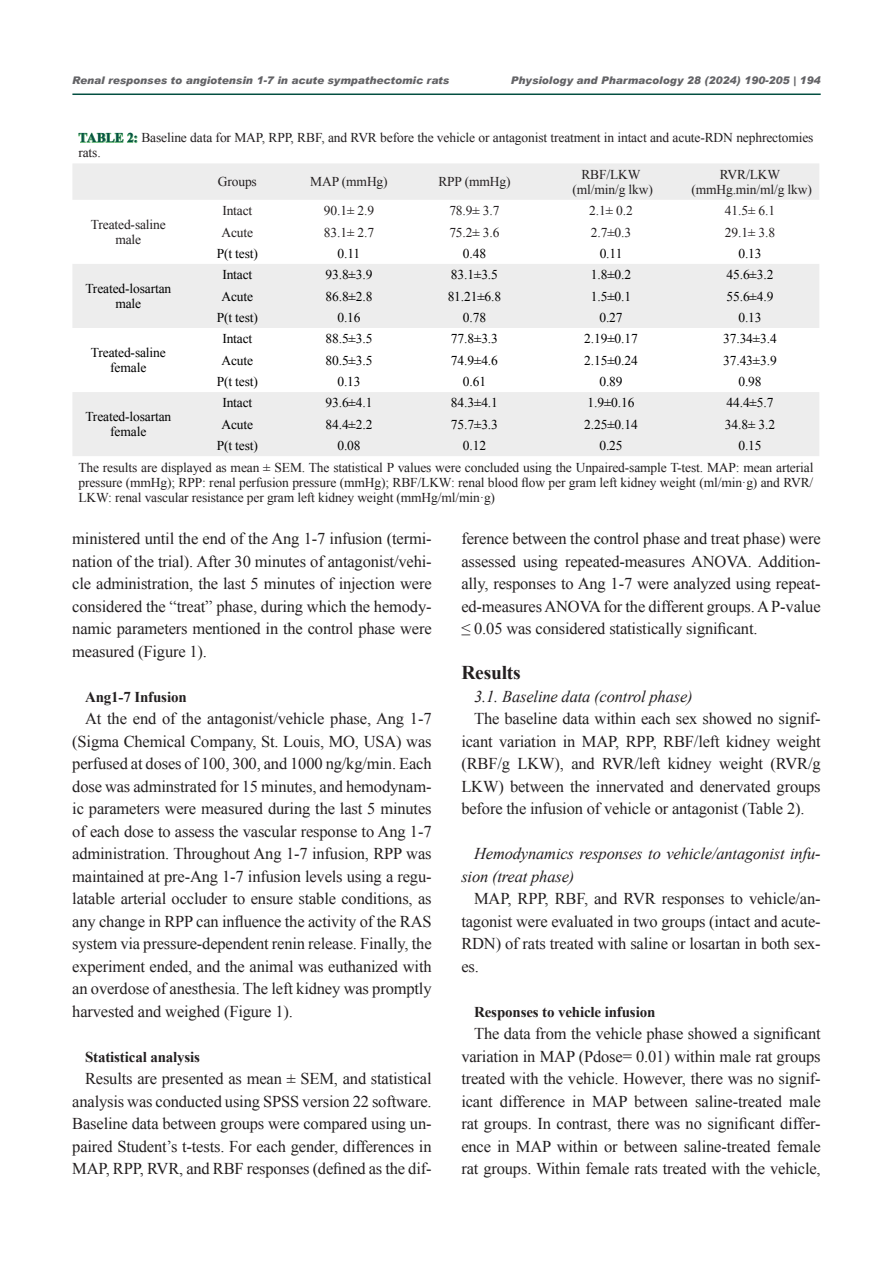
<style>
.page{position:relative;width:893px;height:1263px;background:#fff}
.page>*{position:absolute;margin:0;border:0;box-sizing:border-box;transform-origin:0 0}
.new_mant_style{font:700 19.5px "Times New Roman";letter-spacing:-.01em;color:#231f20}
.new_mant_style-2{font:16.5px/22.5px "Times New Roman";letter-spacing:-.01em;color:#231f20;text-align:justify}
.new_mant_style-3{font:italic 16.5px/22.5px "Times New Roman";letter-spacing:-.01em;color:#231f20}
.new_mant_style-4{font:700 15px "Times New Roman";letter-spacing:-.01em;color:#231f20}
.Table{font:13.5px/15px "Times New Roman";letter-spacing:-.01em;color:#231f20}
.Table-2{font:13.5px/15px "Times New Roman";letter-spacing:-.01em;color:#000;text-align:center}
.titr{font:italic 900 10.5px "Arial";color:#636366}
.s1{font-weight:700;color:#73bf80}
</style>
<div class="page">
<svg style="left:72px;top:163px;width:747px;height:293px;fill:#ededed"></svg>
<hr style="left:72px;top:94px;width:749px;height:1px;background:#034f41">
<p class="titr" style="left:72px;top:74px;width:379px">Renal responses to angiotensin 1-7 in acute sympathectomic rats</p>
<p class="titr" style="left:511px;top:74px;width:311px">Physiology and Pharmacology 28 (2024) 190-205 | 194</p>
<p class="Table" style="left:78px;top:130px;width:736px"><span class="s1">TABLE 2:</span> Baseline data for MAP, RPP, RBF, and RVR before the vehicle or antagonist treatment in intact and acute-RDN nephrectomies rats.</p>
<p class="Table" style="left:218px;top:174px;width:41px">Groups</p>
<p class="Table" style="left:310px;top:174px;width:79px">MAP (mmHg)</p>
<p class="Table" style="left:438px;top:174px;width:74px">RPP (mmHg)</p>
<p class="Table" style="left:581px;top:167px;width:61px">RBF/LKW</p>
<p class="Table" style="left:572px;top:182px;width:82px">(ml/min/g lkw)</p>
<p class="Table" style="left:720px;top:167px;width:62px">RVR/LKW</p>
<p class="Table" style="left:691px;top:182px;width:122px">(mmHg.min/ml/g lkw)</p>
<p class="Table" style="left:91px;top:217px;width:76px;text-align:center">Treated-saline male</p>
<p class="Table-2" style="left:85px;top:281px;width:87px">Treated-losartan male</p>
<p class="Table-2" style="left:91px;top:345px;width:76px">Treated-saline female</p>
<p class="Table" style="left:222px;top:203px;width:32px">Intact</p>
<p class="Table" style="left:324px;top:203px;width:52px">90.1± 2.9</p>
<p class="Table" style="left:449px;top:203px;width:52px">78.9± 3.7</p>
<p class="Table" style="left:589px;top:203px;width:45px">2.1± 0.2</p>
<p class="Table" style="left:725px;top:203px;width:52px">41.5± 6.1</p>
<p class="Table" style="left:222px;top:224px;width:33px">Acute</p>
<p class="Table" style="left:324px;top:224px;width:52px">83.1± 2.7</p>
<p class="Table" style="left:449px;top:224px;width:52px">75.2± 3.6</p>
<p class="Table" style="left:591px;top:224px;width:42px">2.7±0.3</p>
<p class="Table" style="left:725px;top:224px;width:52px">29.1± 3.8</p>
<p class="Table-2" style="left:217px;top:246px;width:43px">P(t test)</p>
<p class="Table-2" style="left:338px;top:246px;width:24px">0.11</p>
<p class="Table-2" style="left:463px;top:246px;width:25px">0.48</p>
<p class="Table-2" style="left:600px;top:246px;width:24px">0.11</p>
<p class="Table-2" style="left:738px;top:246px;width:25px">0.13</p>
<p class="Table-2" style="left:222px;top:267px;width:32px">Intact</p>
<p class="Table-2" style="left:326px;top:267px;width:48px">93.8±3.9</p>
<p class="Table-2" style="left:451px;top:267px;width:48px">83.1±3.5</p>
<p class="Table-2" style="left:591px;top:267px;width:42px">1.8±0.2</p>
<p class="Table-2" style="left:726px;top:267px;width:48px">45.6±3.2</p>
<p class="Table-2" style="left:222px;top:288px;width:33px">Acute</p>
<p class="Table-2" style="left:326px;top:288px;width:48px">86.8±2.8</p>
<p class="Table-2" style="left:448px;top:288px;width:55px">81.21±6.8</p>
<p class="Table-2" style="left:591px;top:288px;width:42px">1.5±0.1</p>
<p class="Table-2" style="left:726px;top:288px;width:48px">55.6±4.9</p>
<p class="Table-2" style="left:217px;top:310px;width:43px">P(t test)</p>
<p class="Table-2" style="left:337px;top:310px;width:25px">0.16</p>
<p class="Table-2" style="left:463px;top:310px;width:25px">0.78</p>
<p class="Table-2" style="left:599px;top:310px;width:25px">0.27</p>
<p class="Table-2" style="left:738px;top:310px;width:25px">0.13</p>
<p class="Table-2" style="left:222px;top:331px;width:32px">Intact</p>
<p class="Table-2" style="left:326px;top:331px;width:48px">88.5±3.5</p>
<p class="Table-2" style="left:451px;top:331px;width:48px">77.8±3.3</p>
<p class="Table-2" style="left:584px;top:331px;width:55px">2.19±0.17</p>
<p class="Table-2" style="left:723px;top:331px;width:55px">37.34±3.4</p>
<p class="Table-2" style="left:222px;top:352px;width:33px">Acute</p>
<p class="Table-2" style="left:326px;top:352px;width:48px">80.5±3.5</p>
<p class="Table-2" style="left:451px;top:352px;width:48px">74.9±4.6</p>
<p class="Table-2" style="left:584px;top:352px;width:55px">2.15±0.24</p>
<p class="Table-2" style="left:723px;top:352px;width:55px">37.43±3.9</p>
<p class="Table-2" style="left:217px;top:374px;width:43px">P(t test)</p>
<p class="Table-2" style="left:337px;top:374px;width:25px">0.13</p>
<p class="Table-2" style="left:463px;top:374px;width:25px">0.61</p>
<p class="Table-2" style="left:599px;top:374px;width:25px">0.89</p>
<p class="Table-2" style="left:738px;top:374px;width:25px">0.98</p>
<p class="Table-2" style="left:222px;top:395px;width:32px">Intact</p>
<p class="Table-2" style="left:326px;top:395px;width:48px">93.6±4.1</p>
<p class="Table-2" style="left:451px;top:395px;width:48px">84.3±4.1</p>
<p class="Table-2" style="left:588px;top:395px;width:48px">1.9±0.16</p>
<p class="Table-2" style="left:726px;top:395px;width:48px">44.4±5.7</p>
<p class="Table-2" style="left:222px;top:417px;width:33px">Acute</p>
<p class="Table-2" style="left:326px;top:417px;width:48px">84.4±2.2</p>
<p class="Table-2" style="left:451px;top:417px;width:48px">75.7±3.3</p>
<p class="Table-2" style="left:584px;top:417px;width:55px">2.25±0.14</p>
<p class="Table-2" style="left:725px;top:417px;width:52px">34.8± 3.2</p>
<p class="Table-2" style="left:217px;top:438px;width:43px">P(t test)</p>
<p class="Table-2" style="left:337px;top:438px;width:25px">0.08</p>
<p class="Table-2" style="left:463px;top:438px;width:25px">0.12</p>
<p class="Table-2" style="left:599px;top:438px;width:25px">0.25</p>
<p class="Table-2" style="left:738px;top:438px;width:25px">0.15</p>
<p class="Table" style="left:78px;top:459px;width:736px;text-align:justify">The results are displayed as mean ± SEM. The statistical P values were concluded using the Unpaired-sample T-test. MAP: mean arterial pressure (mmHg); RPP: renal perfusion pressure (mmHg); RBF/LKW: renal blood flow per gram left kidney weight (ml/min·g) and RVR/ LKW: renal vascular resistance per gram left kidney weight (mmHg/ml/min·g)</p>
<p class="Table-2" style="left:85px;top:409px;width:87px">Treated-losartan female</p>
<p class="new_mant_style-2" style="left:72px;top:527px;width:361px">ministered until the end of the Ang 1-7 infusion (termi&shy;nation of the trial). After 30 minutes of antagonist/vehi&shy;cle administration, the last 5 minutes of injection were considered the “treat” phase, during which the hemody&shy;namic parameters mentioned in the control phase were measured (Figure 1).</p>
<p class="new_mant_style-4" style="left:85px;top:686px;width:103px">Ang1-7 Infusion</p>
<p class="new_mant_style-2" style="left:72px;top:707px;width:361px;text-indent:13px">At the end of the antagonist/vehicle phase, Ang 1-7 (Sigma Chemical Company, St. Louis, MO, USA) was perfused at doses of 100, 300, and 1000 ng/kg/min. Each dose was adminstrated for 15 minutes, and hemodynam&shy;ic parameters were measured during the last 5 minutes of each dose to assess the vascular response to Ang 1-7 administration. Throughout Ang 1-7 infusion, RPP was maintained at pre-Ang 1-7 infusion levels using a regu&shy;latable arterial occluder to ensure stable conditions, as any change in RPP can influence the activity of the RAS system via pressure-dependent renin release. Finally, the experiment ended, and the animal was euthanized with an overdose of anesthesia. The left kidney was promptly harvested and weighed (Figure 1).</p>
<p class="new_mant_style-4" style="left:85px;top:1046px;width:117px">Statistical analysis</p>
<p class="new_mant_style-2" style="left:72px;top:1067px;width:361px;text-indent:13px">Results are presented as mean ± SEM, and statistical analysis was conducted using SPSS version 22 software.<br>Baseline data between groups were compared using un&shy;paired Student’s t-tests. For each gender, differences in MAP, RPP, RVR, and RBF responses (defined as the dif-</p>
<p class="new_mant_style-2" style="left:461px;top:527px;width:361px">ference between the control phase and treat phase) were assessed using repeated-measures ANOVA. Addition&shy;ally, responses to Ang 1-7 were analyzed using repeat&shy;ed-measures ANOVA for the different groups. A P-value ≤ 0.05 was considered statistically significant.</p>
<p class="new_mant_style" style="left:461px;top:659px;width:61px">Results</p>
<p class="new_mant_style-3" style="left:474px;top:684px;width:220px">3.1. Baseline data (control phase)</p>
<p class="new_mant_style-2" style="left:461px;top:707px;width:361px;text-indent:13px">The baseline data within each sex showed no signif&shy;icant variation in MAP, RPP, RBF/left kidney weight (RBF/g LKW), and RVR/left kidney weight (RVR/g LKW) between the innervated and denervated groups before the infusion of vehicle or antagonist (Table 2).</p>
<p class="new_mant_style-3" style="left:461px;top:842px;width:361px;text-indent:13px">Hemodynamics responses to vehicle/antagonist infu&shy;sion (treat phase)</p>
<p class="new_mant_style-2" style="left:461px;top:887px;width:361px;text-indent:13px">MAP, RPP, RBF, and RVR responses to vehicle/an&shy;tagonist were evaluated in two groups (intact and acute-RDN) of rats treated with saline or losartan in both sex&shy;es.</p>
<p class="new_mant_style-4" style="left:474px;top:1001px;width:183px">Responses to vehicle infusion</p>
<p class="new_mant_style-2" style="left:461px;top:1022px;width:361px;text-indent:13px">The data from the vehicle phase showed a significant variation in MAP (Pdose= 0.01) within male rat groups treated with the vehicle. However, there was no signif&shy;icant difference in MAP between saline-treated male rat groups. In contrast, there was no significant differ&shy;ence in MAP within or between saline-treated female rat groups. Within female rats treated with the vehicle,</p>
</div>
